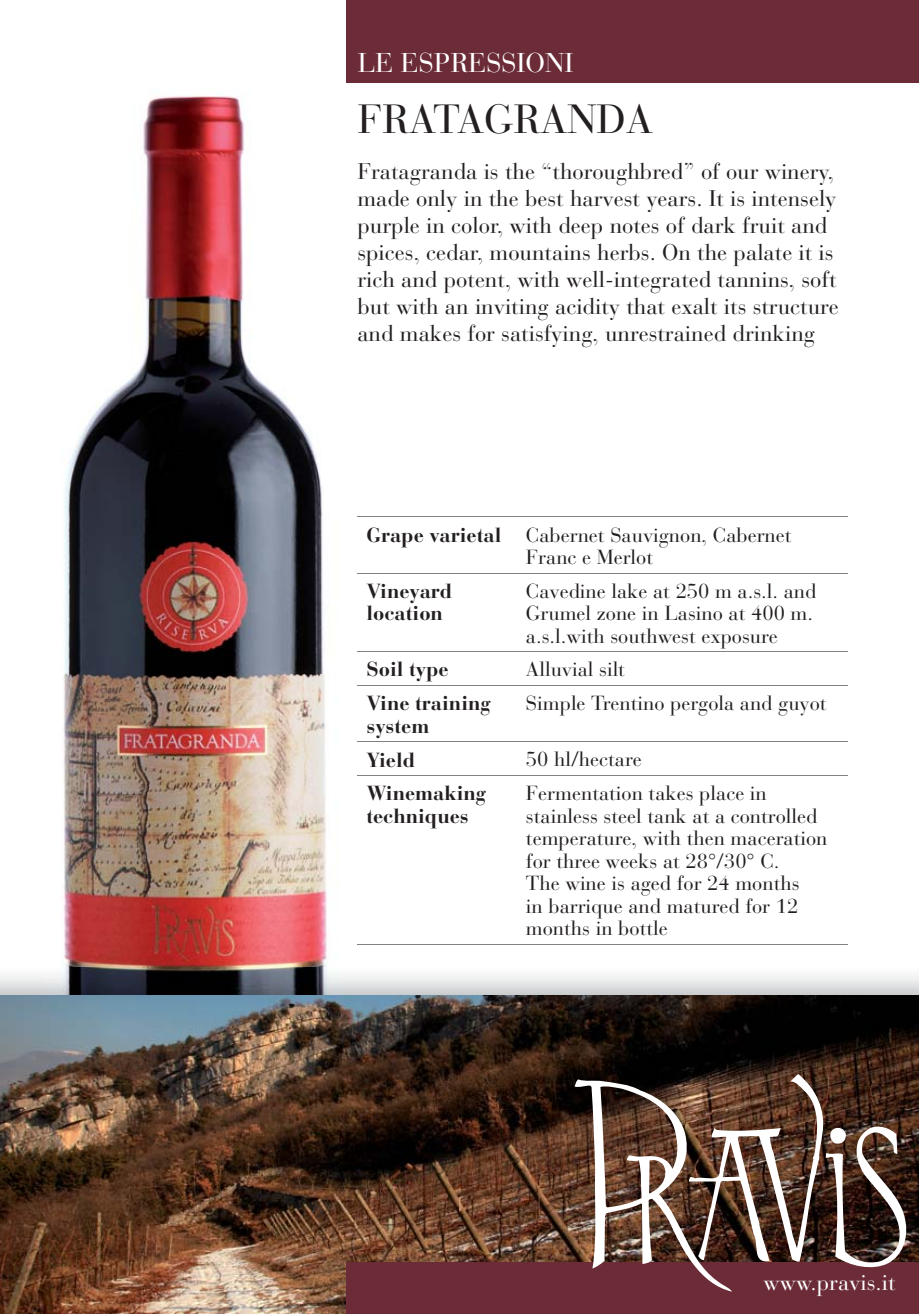
<style>
.page{position:relative;width:919px;height:1314px;background:#fff}
.page>*{position:absolute;margin:0;border:0;box-sizing:border-box;transform-origin:0 0}
.t1{font:40.5px "Bauer Bodoni";color:#231f20}
.t2{font:27px "Bauer Bodoni";color:#fff}
.t3{font:22.5px/27px "Bauer Bodoni";color:#231f20}
.t4{font:22.5px "Bauer Bodoni";color:#fff}
.t5{font:20.25px/22.5px "Bauer Bodoni";color:#231f20}
.t6{font:700 20.25px/22.5px "Bauer Bodoni";color:#231f20}
.s1{font-weight:700}
</style>
<div class="page">
<img style="left:62px;top:96px;width:265px;height:871px">
<img style="left:0;top:967px;width:918px;height:28px">
<img style="left:0;top:995px;width:918px;height:319px">
<hr style="left:357px;top:573px;width:490px;height:1px;background:#808285">
<hr style="left:357px;top:651px;width:490px;height:1px;background:#808285">
<hr style="left:357px;top:685px;width:490px;height:1px;background:#808285">
<hr style="left:357px;top:741px;width:490px;height:1px;background:#808285">
<hr style="left:517px;top:775px;width:330px;height:1px;background:#808285">
<hr style="left:517px;top:944px;width:330px;height:1px;background:#808285">
<hr style="left:357px;top:517px;width:490px;height:1px;background:#808285">
<hr style="left:357px;top:775px;width:160px;height:1px;background:#808285">
<hr style="left:357px;top:944px;width:160px;height:1px;background:#808285">
<div style="left:346px;top:0;width:572px;height:83px;background:#6b2c37"></div>
<div style="left:346px;top:1262px;width:572px;height:52px;background:#6b2c37"></div>
<svg style="left:574px;top:1074px;width:333px;height:218px"></svg>
<h2 class="t2" style="left:357px;top:52px;width:218px">LE ESPRESSIONI</h2>
<h1 class="t1" style="left:357px;top:103px;width:297px">FRATAGRANDA</h1>
<p class="t3" style="left:357px;top:161px;width:483px">Fratagranda is the “thoroughbred” of our winery, made only in the best harvest years. It is intensely purple in color, with deep notes of dark fruit and spices, cedar, mountains herbs. On the palate it is rich and potent, with well-integrated tannins, soft but with an inviting acidity that exalt its structure and makes for satisfying, unrestrained drinking</p>
<p class="t5" style="left:526px;top:525px;width:267px;text-indent:-159px"><span class="s1">Grape varietal</span> Cabernet Sauvignon, Cabernet<br>Franc e Merlot</p>
<p class="t6" style="left:366px;top:582px;width:87px">Vineyard location</p>
<p class="t5" style="left:526px;top:582px;width:292px">Cavedine lake at 250 m a.s.l. and<br>Grumel zone in Lasino at 400 m. a.s.l.with southwest exposure</p>
<p class="t6" style="left:366px;top:660px;width:84px">Soil type</p>
<p class="t5" style="left:526px;top:660px;width:101px">Alluvial silt</p>
<p class="t6" style="left:366px;top:694px;width:126px">Vine training system</p>
<p class="t5" style="left:526px;top:694px;width:302px">Simple Trentino pergola and guyot</p>
<p class="t6" style="left:366px;top:751px;width:50px">Yield</p>
<p class="t5" style="left:526px;top:750px;width:117px">50 hl/hectare</p>
<p class="t6" style="left:366px;top:784px;width:121px">Winemaking techniques</p>
<p class="t5" style="left:526px;top:784px;width:303px">Fermentation takes place in stainless steel tank at a controlled temperature, with then maceration for three weeks at 28°/30° C.<br>The wine is aged for 24 months<br>in barrique and matured for 12 months in bottle</p>
<p class="t4" style="left:763px;top:1273px;width:133px">www.pravis.it</p>
</div>
